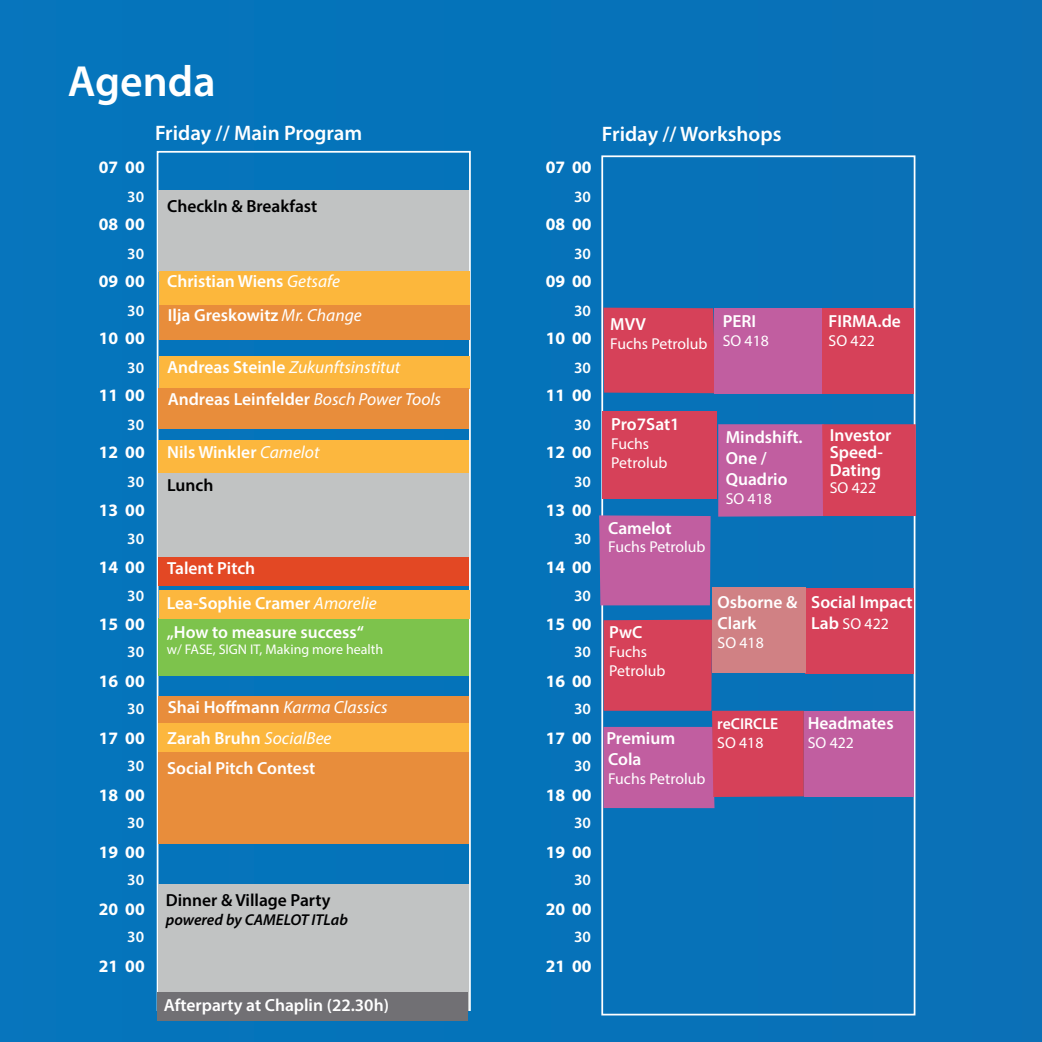
<style>
.page{position:relative;width:1042px;height:1042px;background:#0772b9}
.page>*{position:absolute;margin:0;border:0;box-sizing:border-box;transform-origin:0 0}
.t1{font:600 43.75px "Myriad Pro";color:#fff}
.t2{font:600 21px "Myriad Pro";color:#fff}
.t3{font:600 17.5px/21px "Myriad Pro";color:#fff}
.t4{font:700 17.5px "Myriad Pro";color:#fff}
.t5{font:600 17.5px "Myriad Pro";color:#000001}
.t6{font:italic 17.5px "Myriad Pro";color:#fff}
.t7{font:15.75px/18.9px "Myriad Pro";color:#fff}
.t8{font:600 15.75px "Myriad Pro";color:#fff}
.t9{font:italic 600 15.75px "Myriad Pro";color:#000001}
.t10{font:14px "Myriad Pro";color:#fff}
.s1{font-weight:400;font-style:italic}
.s2{font-weight:600;font-style:normal}
.s3{font-weight:600;font-size:17.5px}
</style>
<div class="page">
<div style="left:158px;top:190px;width:311px;height:82px;background:#c1c3c3"></div>
<div style="left:159px;top:271px;width:310px;height:35px;background:#fcb73c"></div>
<div style="left:159px;top:305px;width:310px;height:34px;background:#e88d3b"></div>
<div style="left:159px;top:356px;width:310px;height:33px;background:#fcb73e"></div>
<div style="left:158px;top:388px;width:311px;height:41px;background:#e88d3b"></div>
<div style="left:158px;top:441px;width:311px;height:35px;background:#fcb73e"></div>
<div style="left:158px;top:473px;width:311px;height:84px;background:#c1c3c3"></div>
<div style="left:158px;top:557px;width:311px;height:29px;background:#e34824"></div>
<div style="left:158px;top:618px;width:310px;height:57px;background:#7dc34c"></div>
<div style="left:159px;top:590px;width:310px;height:29px;background:#fcb73e"></div>
<div style="left:158px;top:695px;width:311px;height:28px;background:#e88d3b"></div>
<div style="left:158px;top:723px;width:311px;height:33px;background:#fcb73e"></div>
<div style="left:158px;top:752px;width:311px;height:91px;background:#e88d3b"></div>
<div style="left:158px;top:885px;width:311px;height:126px;background:#c1c3c3"></div>
<div style="left:601px;top:155px;width:314px;height:860px;border:2px solid #fff"></div>
<div style="left:603px;top:308px;width:111px;height:85px;background:#d64159"></div>
<div style="left:714px;top:308px;width:108px;height:85px;background:#c15ea0"></div>
<div style="left:806px;top:588px;width:108px;height:85px;background:#d64159"></div>
<div style="left:712px;top:587px;width:94px;height:86px;background:#d08184"></div>
<svg style="left:718px;top:424px;width:198px;height:93px;background:#c8507f"></svg>
<div style="left:804px;top:711px;width:109px;height:85px;background:#c15ea0"></div>
<svg style="left:603px;top:619px;width:201px;height:189px"></svg>
<div style="left:822px;top:308px;width:92px;height:85px;background:#d64159"></div>
<div style="left:603px;top:411px;width:114px;height:88px;background:#d64159"></div>
<div style="left:599px;top:515px;width:111px;height:90px;background:#c15ea0"></div>
<div style="left:157px;top:992px;width:311px;height:29px;background:#717074"></div>
<h1 class="t1" style="left:68px;top:53px;width:149px">Agenda</h1>
<p class="t2" style="left:155px;top:119px;width:209px">Friday // Main Program</p>
<p class="t2" style="left:602px;top:120px;width:181px">Friday // Workshops</p>
<p class="t4" style="left:99px;top:156px;width:47px">07 00</p>
<p class="t4" style="left:546px;top:156px;width:47px">07 00</p>
<p class="t8" style="left:127px;top:187px;width:18px">30</p>
<p class="t5" style="left:167px;top:195px;width:152px">CheckIn &amp; Breakfast</p>
<p class="t8" style="left:574px;top:187px;width:18px">30</p>
<p class="t4" style="left:99px;top:213px;width:47px">08 00</p>
<p class="t4" style="left:546px;top:213px;width:47px">08 00</p>
<p class="t8" style="left:127px;top:244px;width:18px">30</p>
<p class="t8" style="left:574px;top:244px;width:18px">30</p>
<p class="t4" style="left:99px;top:270px;width:47px">09 00</p>
<p class="t8" style="left:127px;top:301px;width:18px">30</p>
<p class="t4" style="left:99px;top:327px;width:47px">10 00</p>
<p class="t8" style="left:127px;top:358px;width:18px">30</p>
<p class="t3" style="left:167px;top:263px;width:196px;line-height:34.1px">Christian Wiens <span class="s1">Getsafe<br></span>Ilja Greskowitz <span class="s1">Mr. Change</span></p>
<p class="t6" style="left:167px;top:356px;width:235px"><span class="s2">Andreas Steinle</span> Zukunftsinstitut</p>
<p class="t4" style="left:546px;top:270px;width:47px">09 00</p>
<p class="t8" style="left:574px;top:301px;width:18px">30</p>
<p class="t4" style="left:546px;top:327px;width:47px">10 00</p>
<p class="t8" style="left:574px;top:358px;width:18px">30</p>
<p class="t3" style="left:610px;top:313px;width:37px">MVV</p>
<p class="t7" style="left:610px;top:334px;width:99px">Fuchs Petrolub</p>
<p class="t3" style="left:723px;top:310px;width:35px">PERI</p>
<p class="t7" style="left:723px;top:331px;width:48px">SO 418</p>
<p class="t3" style="left:828px;top:310px;width:74px">FIRMA.de</p>
<p class="t7" style="left:828px;top:331px;width:48px">SO 422</p>
<p class="t4" style="left:99px;top:384px;width:47px">11 00</p>
<p class="t3" style="left:168px;top:388px;width:275px">Andreas Leinfelder <span class="s1">Bosch Power Tools</span></p>
<p class="t4" style="left:546px;top:384px;width:47px">11 00</p>
<p class="t8" style="left:127px;top:414px;width:18px">30</p>
<p class="t4" style="left:99px;top:441px;width:47px">12 00</p>
<p class="t8" style="left:127px;top:471px;width:18px">30</p>
<p class="t4" style="left:99px;top:498px;width:47px">13 00</p>
<p class="t8" style="left:127px;top:528px;width:18px">30</p>
<p class="t3" style="left:167px;top:441px;width:154px">Nils Winkler <span class="s1">Camelot</span></p>
<p class="t5" style="left:167px;top:474px;width:48px">Lunch</p>
<p class="t8" style="left:574px;top:414px;width:18px">30</p>
<p class="t4" style="left:546px;top:441px;width:47px">12 00</p>
<p class="t8" style="left:574px;top:471px;width:18px">30</p>
<p class="t4" style="left:546px;top:498px;width:47px">13 00</p>
<p class="t8" style="left:574px;top:528px;width:18px">30</p>
<p class="t3" style="left:611px;top:413px;width:70px">Pro7Sat1</p>
<p class="t7" style="left:611px;top:434px;width:58px">Fuchs<br>Petrolub</p>
<p class="t3" style="left:830px;top:426px;width:63px;line-height:17.5px">Investor<br>Speed-<br>Dating</p>
<p class="t7" style="left:830px;top:478px;width:48px">SO 422</p>
<p class="t3" style="left:608px;top:517px;width:65px">Camelot</p>
<p class="t7" style="left:608px;top:537px;width:99px">Fuchs Petrolub</p>
<p class="t3" style="left:725px;top:426px;width:79px">Mindshift.<br>One /<br>Quadrio</p>
<p class="t7" style="left:725px;top:489px;width:48px">SO 418</p>
<p class="t4" style="left:99px;top:555px;width:47px">14 00</p>
<p class="t3" style="left:167px;top:557px;width:90px">Talent Pitch</p>
<p class="t4" style="left:546px;top:555px;width:47px">14 00</p>
<p class="t8" style="left:127px;top:585px;width:18px">30</p>
<p class="t4" style="left:99px;top:612px;width:47px">15 00</p>
<p class="t8" style="left:127px;top:642px;width:18px">30</p>
<p class="t4" style="left:99px;top:669px;width:47px">16 00</p>
<p class="t3" style="left:167px;top:592px;width:211px">Lea-Sophie Cramer <span class="s1">Amorelie</span></p>
<p class="t3" style="left:167px;top:621px;width:199px">„How to measure success“</p>
<p class="t10" style="left:167px;top:641px;width:218px">w/ FASE, SIGN IT, Making more health</p>
<p class="t8" style="left:574px;top:585px;width:18px">30</p>
<p class="t4" style="left:546px;top:612px;width:47px">15 00</p>
<p class="t8" style="left:574px;top:642px;width:18px">30</p>
<p class="t4" style="left:546px;top:669px;width:47px">16 00</p>
<p class="t3" style="left:609px;top:621px;width:35px">PwC</p>
<p class="t7" style="left:609px;top:642px;width:58px">Fuchs<br>Petrolub</p>
<p class="t3" style="left:717px;top:591px;width:81px">Osborne &amp;<br>Clark</p>
<p class="t7" style="left:717px;top:633px;width:48px">SO 418</p>
<p class="t3" style="left:811px;top:591px;width:103px">Social Impact</p>
<p class="t7" style="left:811px;top:613px;width:79px"><span class="s3">Lab</span> SO 422</p>
<p class="t8" style="left:127px;top:699px;width:18px">30</p>
<p class="t4" style="left:99px;top:726px;width:47px">17 00</p>
<p class="t8" style="left:127px;top:756px;width:18px">30</p>
<p class="t3" style="left:167px;top:691px;width:222px;line-height:30.4px">Shai Hoffmann <span class="s1">Karma Classics<br></span>Zarah Bruhn <span class="s1">SocialBee<br></span>Social Pitch Contest</p>
<p class="t8" style="left:574px;top:699px;width:18px">30</p>
<p class="t4" style="left:546px;top:726px;width:47px">17 00</p>
<p class="t8" style="left:574px;top:756px;width:18px">30</p>
<p class="t3" style="left:606px;top:727px;width:70px">Premium<br>Cola</p>
<p class="t7" style="left:608px;top:769px;width:99px">Fuchs Petrolub</p>
<p class="t8" style="left:717px;top:713px;width:63px">reCIRCLE</p>
<p class="t7" style="left:717px;top:733px;width:48px">SO 418</p>
<p class="t3" style="left:808px;top:712px;width:87px">Headmates</p>
<p class="t7" style="left:808px;top:733px;width:48px">SO 422</p>
<p class="t4" style="left:99px;top:783px;width:47px">18 00</p>
<p class="t4" style="left:546px;top:783px;width:47px">18 00</p>
<p class="t8" style="left:127px;top:813px;width:18px">30</p>
<p class="t8" style="left:574px;top:813px;width:18px">30</p>
<p class="t4" style="left:99px;top:840px;width:47px">19 00</p>
<p class="t4" style="left:546px;top:840px;width:47px">19 00</p>
<p class="t8" style="left:127px;top:869px;width:18px">30</p>
<p class="t8" style="left:574px;top:869px;width:18px">30</p>
<p class="t4" style="left:99px;top:897px;width:47px">20 00</p>
<p class="t5" style="left:166px;top:889px;width:166px">Dinner &amp; Village Party</p>
<p class="t9" style="left:166px;top:909px;width:184px">powered by CAMELOT ITLab</p>
<p class="t4" style="left:546px;top:897px;width:47px">20 00</p>
<p class="t8" style="left:127px;top:926px;width:18px">30</p>
<p class="t8" style="left:574px;top:926px;width:18px">30</p>
<p class="t4" style="left:99px;top:954px;width:47px">21 00</p>
<p class="t4" style="left:546px;top:954px;width:47px">21 00</p>
<p class="t3" style="left:164px;top:994px;width:227px">Afterparty at Chaplin (22.30h)</p>
</div>
